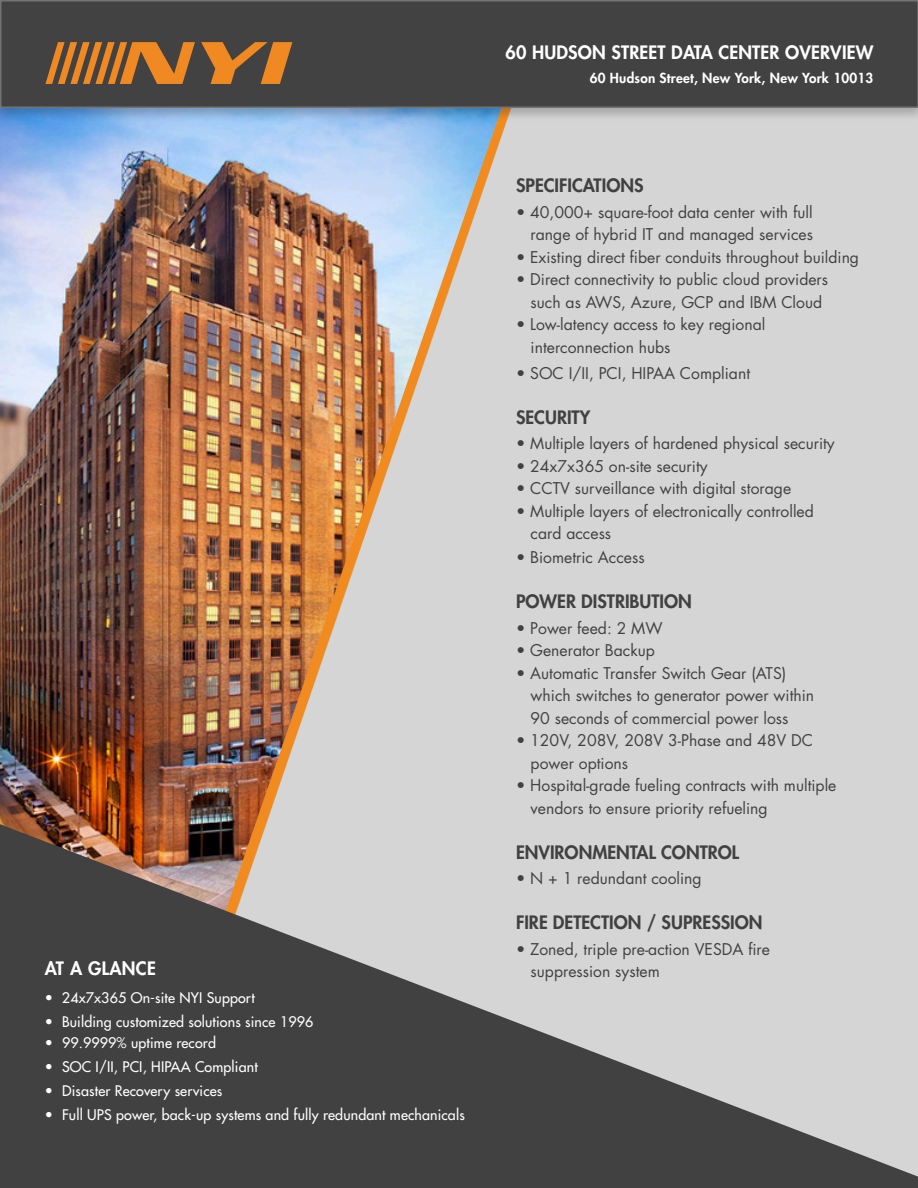
<style>
.page{position:relative;width:918px;height:1188px;background:#fff}
.page>*{position:absolute;margin:0;border:0;box-sizing:border-box;transform-origin:0 0}
.t1{font:800 18px "Futura";color:#424142}
.t2{font:800 18px "Futura";letter-spacing:.01em;color:#fff}
.t3{font:15.75px/22.5px "Futura";color:#424142}
.t4{font:14.25px "Futura";letter-spacing:.01em;color:#fff}
.t5{font:800 13.5px "Futura";letter-spacing:.015em;color:#fff}
</style>
<div class="page">
<img style="left:0;top:122px;width:182px;height:702px">
<img style="left:182px;top:122px;width:736px;height:702px">
<div style="left:0;top:0;width:918px;height:122px;background:#231f20;opacity:.25"></div>
<div style="left:1px;top:1px;width:917px;height:106px;background:#424243"></div>
<div style="left:0;top:0;width:918px;height:108px;border:2px solid #727372"></div>
<svg style="left:45px;top:42px;width:150px;height:42px"></svg>
<svg style="left:201px;top:42px;width:91px;height:42px"></svg>
<svg style="left:0;top:824px;width:918px;height:364px;background:#868483"></svg>
<p class="t2" style="left:45px;top:956px;width:112px">AT A GLANCE</p>
<p class="t4" style="left:45px;top:988px;width:211px">• 24x7x365 On-site NYI Support</p>
<p class="t4" style="left:45px;top:1012px;width:270px">• Building customized solutions since 1996</p>
<p class="t4" style="left:45px;top:1034px;width:173px">• 99.9999% uptime record</p>
<p class="t4" style="left:45px;top:1058px;width:214px">• SOC I/II, PCI, HIPAA Compliant</p>
<p class="t4" style="left:45px;top:1106px;width:421px">• Full UPS power, back-up systems and fully redundant mechanicals</p>
<p class="t4" style="left:45px;top:1081px;width:179px">• Disaster Recovery services</p>
<p class="t2" style="left:506px;top:41px;width:369px">60 HUDSON STREET DATA CENTER OVERVIEW</p>
<p class="t5" style="left:590px;top:69px;width:285px">60 Hudson Street, New York, New York 10013</p>
<p class="t1" style="left:516px;top:174px;width:129px">SPECIFICATIONS</p>
<p class="t3" style="left:516px;top:201px;width:298px;text-align:right">• 40,000+ square-foot data center with full range of hybrid IT and managed services</p>
<p class="t3" style="left:516px;top:246px;width:345px">• Existing direct fiber conduits throughout building</p>
<p class="t3" style="left:516px;top:268px;width:314px;text-align:center">• Direct connectivity to public cloud providers such as AWS, Azure, GCP and IBM Cloud</p>
<p class="t3" style="left:531px;top:313px;width:236px;text-indent:-15px">• Low-latency access to key regional interconnection hubs</p>
<p class="t3" style="left:516px;top:361px;width:236px">• SOC I/II, PCI, HIPAA Compliant</p>
<p class="t1" style="left:516px;top:405px;width:76px">SECURITY</p>
<p class="t3" style="left:516px;top:432px;width:320px">• Multiple layers of hardened physical security</p>
<p class="t3" style="left:516px;top:454px;width:193px">• 24x7x365 on-site security</p>
<p class="t3" style="left:516px;top:477px;width:277px">• CCTV surveillance with digital storage</p>
<p class="t3" style="left:531px;top:499px;width:285px;text-indent:-15px">• Multiple layers of electronically controlled card access</p>
<p class="t3" style="left:516px;top:546px;width:130px">• Biometric Access</p>
<p class="t1" style="left:516px;top:589px;width:177px">POWER DISTRIBUTION</p>
<p class="t3" style="left:516px;top:616px;width:148px">• Power feed: 2 MW</p>
<p class="t3" style="left:516px;top:639px;width:140px">• Generator Backup</p>
<p class="t3" style="left:531px;top:661px;width:285px;text-indent:-15px">• Automatic Transfer Switch Gear (ATS) which switches to generator power within<br>90 seconds of commercial power loss</p>
<p class="t3" style="left:531px;top:729px;width:284px;text-indent:-15px">• 120V, 208V, 208V 3-Phase and 48V DC power options</p>
<p class="t3" style="left:531px;top:774px;width:307px;text-indent:-15px">• Hospital-grade fueling contracts with multiple vendors to ensure priority refueling</p>
<p class="t1" style="left:516px;top:840px;width:225px">ENVIRONMENTAL CONTROL</p>
<p class="t3" style="left:516px;top:867px;width:187px">• N + 1 redundant cooling</p>
<p class="t1" style="left:516px;top:910px;width:248px">FIRE DETECTION / SUPRESSION</p>
<p class="t3" style="left:531px;top:937px;width:241px;text-indent:-15px">• Zoned, triple pre-action VESDA fire suppression system</p>
</div>
